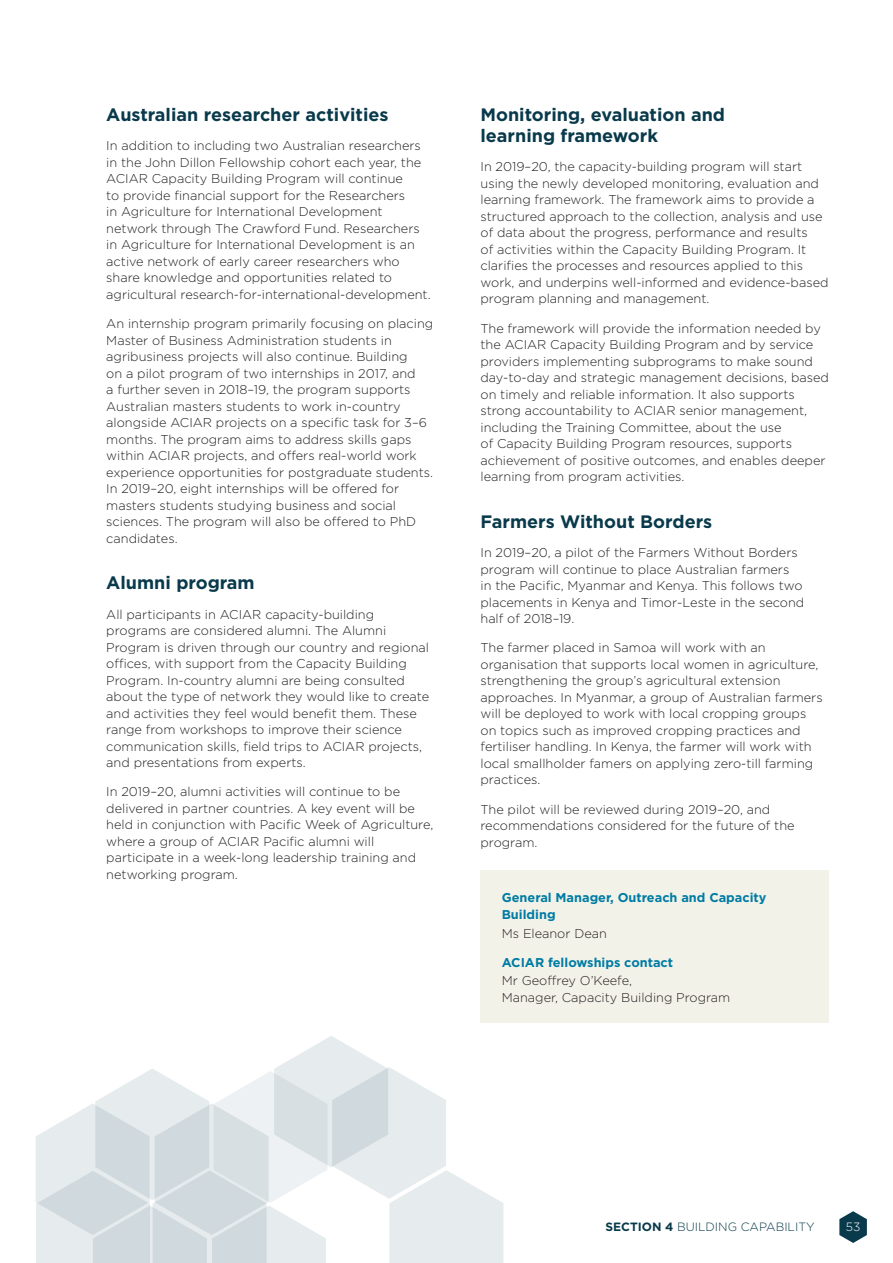
<style>
.page{position:relative;width:893px;height:1263px;background:#fff}
.page>*{position:absolute;margin:0;border:0;box-sizing:border-box;transform-origin:0 0}
.HC{font:700 18px/21px "Gotham";color:#093a4b}
.body{font:300 12.75px/16.5px "Gotham";color:#231f20}
.HD{font:700 12.75px/16.5px "Gotham";color:#007ca4}
.HD-2{font:300 12.75px/16.5px "Gotham";color:#231f20}
.body-2{font:300 12px "Gotham";color:#093a4b}
.t1{font:300 12px "Gotham";color:#fff}
.s1{font-weight:700}
</style>
<div class="page">
<svg style="left:839px;top:1211px;width:28px;height:32px"></svg>
<div style="left:480px;top:870px;width:349px;height:153px;background:#f3f2e8"></div>
<svg style="left:36px;top:1036px;width:467px;height:227px"></svg>
<p class="HC" style="left:106px;top:104px;width:284px">Australian researcher activities</p>
<p class="body" style="left:106px;top:138px;width:326px">In addition to including two Australian researchers in the John Dillon Fellowship cohort each year, the ACIAR Capacity Building Program will continue<br>to provide financial support for the Researchers<br>in Agriculture for International Development network through The Crawford Fund. Researchers in Agriculture for International Development is an active network of early career researchers who share knowledge and opportunities related to agricultural research-for-international-development.</p>
<p class="body" style="left:106px;top:315px;width:328px">An internship program primarily focusing on placing Master of Business Administration students in agribusiness projects will also continue. Building<br>on a pilot program of two internships in 2017, and<br>a further seven in 2018–19, the program supports Australian masters students to work in-country alongside ACIAR projects on a specific task for 3–6 months. The program aims to address skills gaps within ACIAR projects, and offers real-world work experience opportunities for postgraduate students.<br>In 2019–20, eight internships will be offered for masters students studying business and social sciences. The program will also be offered to PhD candidates.</p>
<p class="HC" style="left:106px;top:572px;width:150px">Alumni program</p>
<p class="body" style="left:106px;top:606px;width:324px">All participants in ACIAR capacity-building programs are considered alumni. The Alumni Program is driven through our country and regional offices, with support from the Capacity Building Program. In-country alumni are being consulted about the type of network they would like to create and activities they feel would benefit them. These range from workshops to improve their science communication skills, field trips to ACIAR projects, and presentations from experts.</p>
<p class="body" style="left:106px;top:783px;width:329px">In 2019–20, alumni activities will continue to be delivered in partner countries. A key event will be held in conjunction with Pacific Week of Agriculture, where a group of ACIAR Pacific alumni will participate in a week-long leadership training and networking program.</p>
<p class="HC" style="left:480px;top:104px;width:246px">Monitoring, evaluation and learning framework</p>
<p class="body" style="left:480px;top:159px;width:350px">In 2019–20, the capacity-building program will start using the newly developed monitoring, evaluation and learning framework. The framework aims to provide a structured approach to the collection, analysis and use of data about the progress, performance and results<br>of activities within the Capacity Building Program. It clarifies the processes and resources applied to this work, and underpins well-informed and evidence-based program planning and management.</p>
<p class="body" style="left:480px;top:320px;width:350px">The framework will provide the information needed by the ACIAR Capacity Building Program and by service providers implementing subprograms to make sound day-to-day and strategic management decisions, based on timely and reliable information. It also supports strong accountability to ACIAR senior management, including the Training Committee, about the use<br>of Capacity Building Program resources, supports achievement of positive outcomes, and enables deeper learning from program activities.</p>
<p class="HC" style="left:480px;top:510px;width:233px">Farmers Without Borders</p>
<p class="body" style="left:480px;top:544px;width:325px">In 2019–20, a pilot of the Farmers Without Borders program will continue to place Australian farmers<br>in the Pacific, Myanmar and Kenya. This follows two placements in Kenya and Timor-Leste in the second half of 2018–19.</p>
<p class="body" style="left:480px;top:639px;width:344px">The farmer placed in Samoa will work with an organisation that supports local women in agriculture, strengthening the group’s agricultural extension approaches. In Myanmar, a group of Australian farmers will be deployed to work with local cropping groups on topics such as improved cropping practices and fertiliser handling. In Kenya, the farmer will work with local smallholder famers on applying zero-till farming practices.</p>
<p class="body" style="left:480px;top:801px;width:316px">The pilot will be reviewed during 2019–20, and recommendations considered for the future of the program.</p>
<p class="HD" style="left:502px;top:889px;width:266px">General Manager, Outreach and Capacity<br>Building</p>
<p class="HD-2" style="left:502px;top:924px;width:107px">Ms Eleanor Dean</p>
<p class="HD" style="left:502px;top:954px;width:173px">ACIAR fellowships contact</p>
<p class="HD-2" style="left:502px;top:972px;width:230px">Mr Geoffrey O’Keefe,<br>Manager, Capacity Building Program</p>
<p class="body-2" style="left:605px;top:1220px;width:211px"><span class="s1">SECTION 4</span> BUILDING CAPABILITY</p>
<p class="t1" style="left:846px;top:1220px;width:16px">53</p>
</div>
